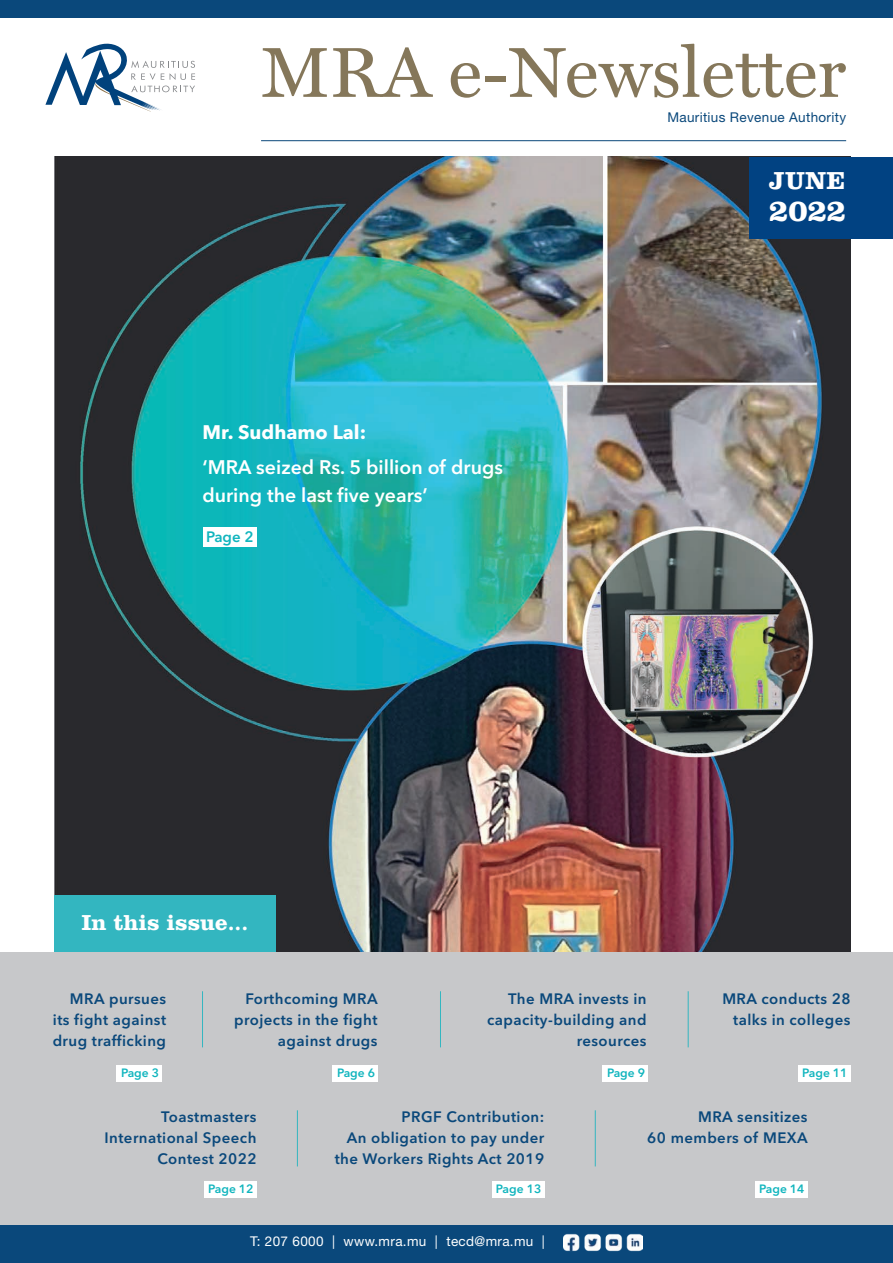
<style>
.page{position:relative;width:893px;height:1263px;background:#fff}
.page>*{position:absolute;margin:0;border:0;box-sizing:border-box;transform-origin:0 0}
.t1{font:71.25px "Miller Text";color:#85775a}
.Menu_gold{font:700 31.5px "Clarendon LT Std";color:#fff}
.Menu_gold-2{font:700 25.5px "Clarendon LT Std";color:#fff}
.t2{font:700 22.5px "Clarendon LT Std";color:#fff}
.Menu_gold-3{font:600 19.5px/28.5px "Avenir Next LT Pro";color:#fff}
.Menu_gold-4{font:700 19.5px "Avenir Next LT Pro";color:#fff}
.Title_CAPS_on_photo{font:600 15px/21px "Avenir Next LT Pro";letter-spacing:.03em;color:#0a487b;text-align:right}
.Menu_gold-5{font:600 15px "Avenir Next LT Pro";color:#11b5be}
.t3{font:13.5px "Helvetica Neue LT Std";letter-spacing:.025em;color:#fff}
.t4{font:13.5px "Helvetica Neue LT Std";letter-spacing:.025em;color:#0a487b}
.Menu_gold-6{font:600 12px "Avenir Next LT Pro";color:#11b5be}
</style>
<div class="page">
<img style="left:54px;top:157px;width:796px;height:795px">
<div style="left:750px;top:157px;width:143px;height:81px;background:#014282"></div>
<div style="left:54px;top:895px;width:222px;height:108px;background:#33b6c0"></div>
<div style="left:0;top:952px;width:893px;height:277px;background:#c7c8ca"></div>
<div style="left:0;top:0;width:893px;height:18px;background:#0a487b"></div>
<hr style="left:261px;top:140px;width:585px;height:1px;background:#0a487b">
<svg style="left:45px;top:43px;width:150px;height:69px"></svg>
<div style="left:203px;top:527px;width:53px;height:19px;background:#fff"></div>
<div style="left:603px;top:1065px;width:45px;height:16px;background:#fff"></div>
<div style="left:798px;top:1065px;width:52px;height:16px;background:#fff"></div>
<div style="left:204px;top:1181px;width:52px;height:17px;background:#fff"></div>
<div style="left:492px;top:1181px;width:52px;height:17px;background:#fff"></div>
<div style="left:755px;top:1181px;width:53px;height:17px;background:#fff"></div>
<div style="left:333px;top:1065px;width:45px;height:16px;background:#fff"></div>
<div style="left:117px;top:1065px;width:45px;height:16px;background:#fff"></div>
<hr style="left:202px;top:991px;width:1px;height:56px;background:#33b6c0">
<hr style="left:440px;top:991px;width:1px;height:56px;background:#33b6c0">
<hr style="left:688px;top:991px;width:1px;height:56px;background:#33b6c0">
<hr style="left:595px;top:1110px;width:1px;height:56px;background:#33b6c0">
<hr style="left:297px;top:1110px;width:1px;height:56px;background:#33b6c0">
<div style="left:0;top:1226px;width:893px;height:37px;background:#0a487b"></div>
<img style="left:563px;top:1233px;width:80px;height:19px">
<p class="t1" style="left:261px;top:30px;width:587px">MRA e-Newsletter</p>
<p class="t4" style="left:667px;top:109px;width:180px">Mauritius Revenue Authority</p>
<p class="Menu_gold-4" style="left:202px;top:420px;width:165px">Mr. Sudhamo Lal:</p>
<p class="Menu_gold-3" style="left:202px;top:453px;width:302px">‘MRA seized Rs. 5 billion of drugs during the last five years’</p>
<p class="Menu_gold-5" style="left:206px;top:527px;width:49px">Page 2</p>
<p class="t2" style="left:81px;top:909px;width:168px">In this issue...</p>
<p class="Menu_gold-2" style="left:769px;top:165px;width:77px">JUNE</p>
<p class="Menu_gold" style="left:769px;top:192px;width:78px">2022</p>
<p class="Title_CAPS_on_photo" style="left:53px;top:988px;width:115px;text-align:justify;text-indent:17px">MRA pursues its fight against drug trafficking</p>
<p class="Title_CAPS_on_photo" style="left:234px;top:988px;width:145px">Forthcoming MRA projects in the fight against drugs</p>
<p class="Title_CAPS_on_photo" style="left:487px;top:988px;width:161px">The MRA invests in capacity-building and resources</p>
<p class="Title_CAPS_on_photo" style="left:722px;top:988px;width:130px">MRA conducts 28 talks in colleges</p>
<p class="Menu_gold-6" style="left:121px;top:1065px;width:40px">Page 3</p>
<p class="Menu_gold-6" style="left:337px;top:1065px;width:40px">Page 6</p>
<p class="Title_CAPS_on_photo" style="left:105px;top:1106px;width:153px">Toastmasters<br>International Speech<br>Contest 2022</p>
<p class="Title_CAPS_on_photo" style="left:402px;top:1106px;width:144px">PRGF Contribution:</p>
<p class="Title_CAPS_on_photo" style="left:335px;top:1127px;width:211px">An obligation to pay under the Workers Rights Act 2019</p>
<p class="Menu_gold-6" style="left:607px;top:1065px;width:40px">Page 9</p>
<p class="Menu_gold-6" style="left:802px;top:1065px;width:47px">Page 11</p>
<p class="Title_CAPS_on_photo" style="left:698px;top:1106px;width:111px">MRA sensitizes</p>
<p class="Title_CAPS_on_photo" style="left:647px;top:1127px;width:162px">60 members of MEXA</p>
<p class="Menu_gold-6" style="left:208px;top:1181px;width:47px">Page 12</p>
<p class="Menu_gold-6" style="left:496px;top:1181px;width:47px">Page 13</p>
<p class="Menu_gold-6" style="left:759px;top:1181px;width:47px">Page 14</p>
<p class="t3" style="left:250px;top:1233px;width:296px">T: 207 6000 | www.mra.mu | tecd@mra.mu |</p>
</div>
